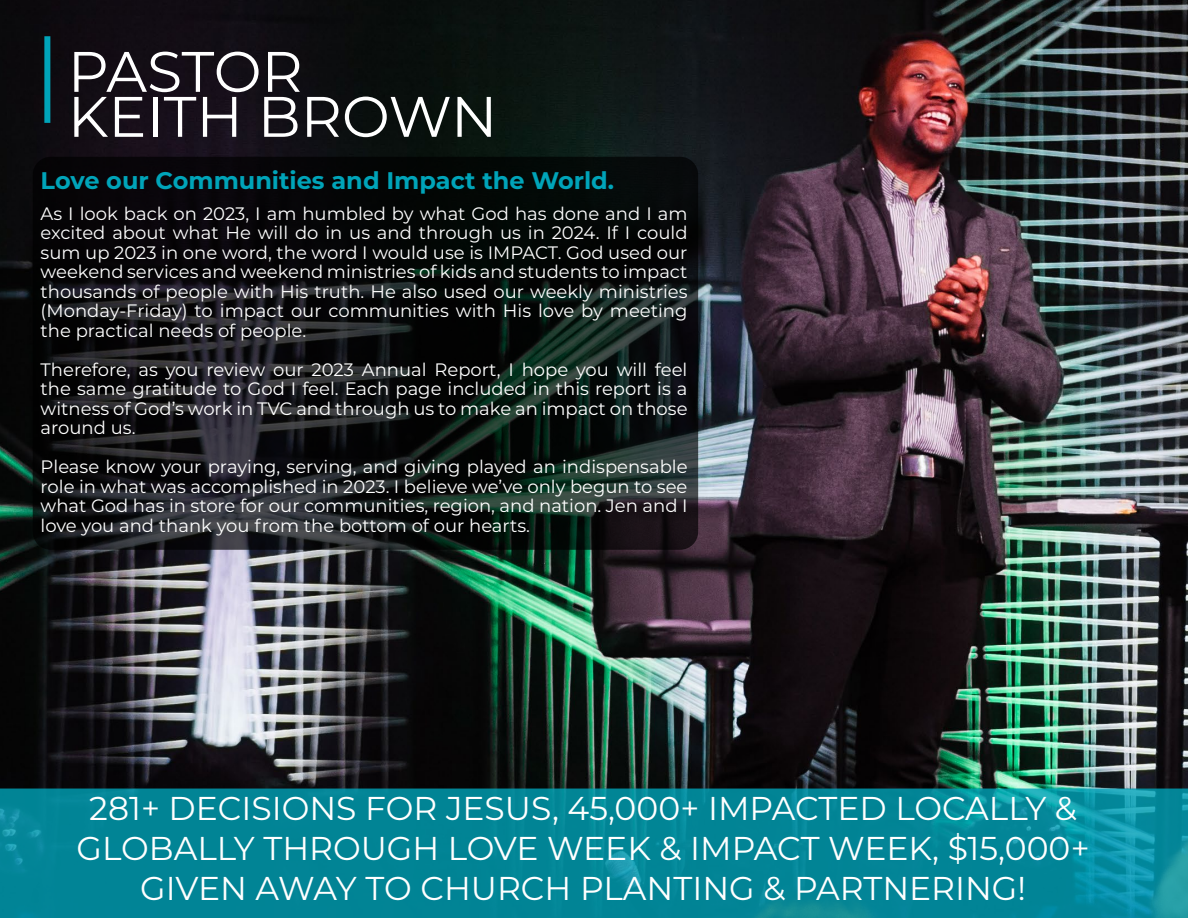
<style>
.page{position:relative;width:1188px;height:918px;background:#fff}
.page>*{position:absolute;margin:0;border:0;box-sizing:border-box;transform-origin:0 0}
.t1{font:57px/45px "Montserrat";color:#fff}
.t2{font:33px/39.6px "Montserrat";color:#fff;text-align:center}
.t3{font:700 24px "Montserrat";color:#00a4b9}
.t4{font:18px/19.5px "Montserrat";color:#fff;text-align:justify}
</style>
<div class="page">
<img style="left:0;top:0;width:1188px;height:789px">
<div style="left:0;top:0;width:203px;height:124px;background:#110c13"></div>
<svg style="left:33px;top:157px;width:665px;height:393px;background:#0f1314"></svg>
<svg style="left:0;top:789px;width:1188px;height:129px;background:#038798"></svg>
<div style="left:44px;top:36px;width:6px;height:87px;background:#00a4b9"></div>
<h1 class="t1" style="left:68px;top:47px;width:431px">PASTOR<br>KEITH BROWN</h1>
<h3 class="t3" style="left:41px;top:163px;width:575px">Love our Communities and Impact the World.</h3>
<p class="t4" style="left:41px;top:203px;width:648px">As I look back on 2023, I am humbled by what God has done and I am excited about what He will do in us and through us in 2024. If I could sum up 2023 in one word, the word I would use is IMPACT. God used our weekend services and weekend ministries of kids and students to impact thousands of people with His truth. He also used our weekly ministries (Monday-Friday) to impact our communities with His love by meeting the practical needs of people.</p>
<p class="t4" style="left:41px;top:359px;width:648px">Therefore, as you review our 2023 Annual Report, I hope you will feel the same gratitude to God I feel. Each page included in this report is a witness of God’s work in TVC and through us to make an impact on those around us.</p>
<p class="t4" style="left:41px;top:457px;width:648px">Please know your praying, serving, and giving played an indispensable role in what was accomplished in 2023. I believe we’ve only begun to see what God has in store for our communities, region, and nation. Jen and I love you and thank you from the bottom of our hearts.</p>
<h2 class="t2" style="left:77px;top:788px;width:1014px">281+ DECISIONS FOR JESUS, 45,000+ IMPACTED LOCALLY &amp;<br>GLOBALLY THROUGH LOVE WEEK &amp; IMPACT WEEK, $15,000+<br>GIVEN AWAY TO CHURCH PLANTING &amp; PARTNERING!</h2>
</div>
